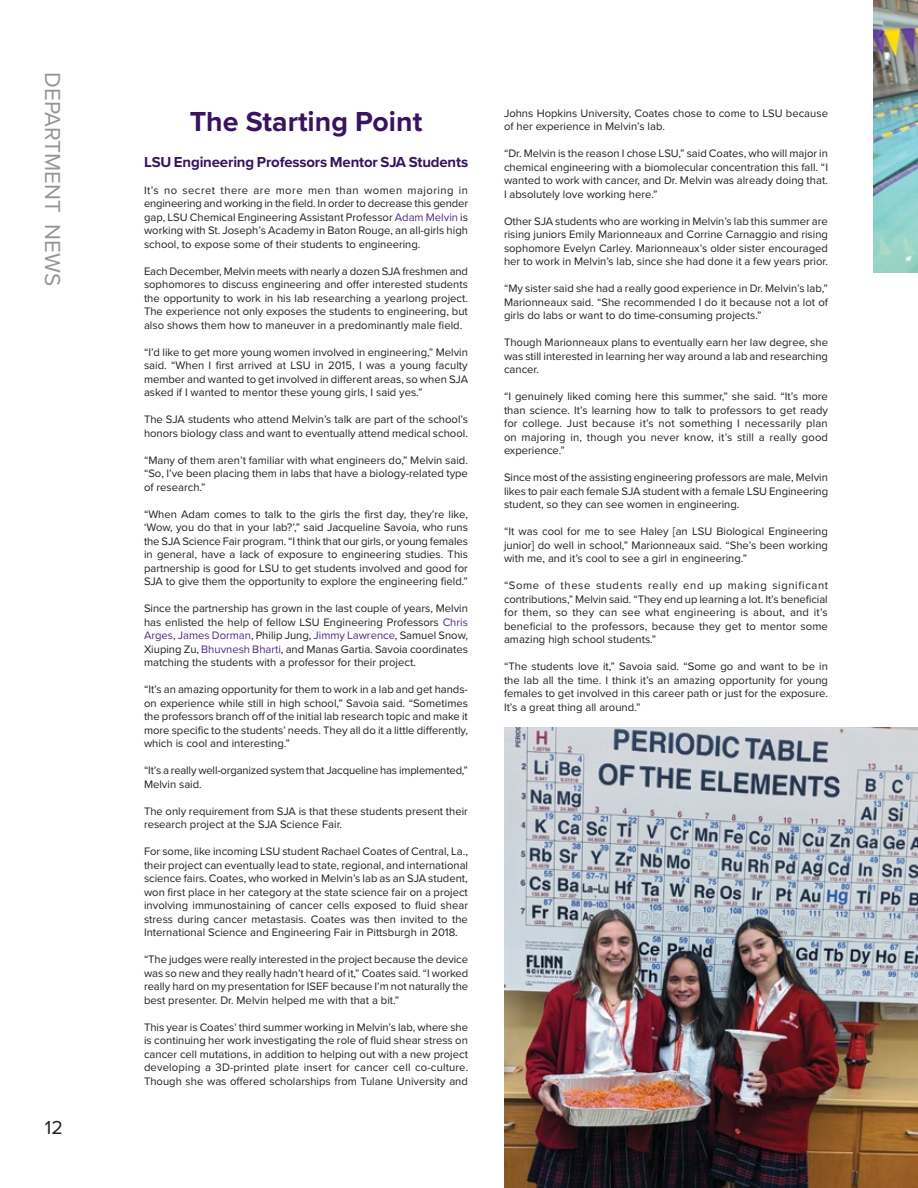
<style>
.page{position:relative;width:918px;height:1188px;background:#fff}
.page>*{position:absolute;margin:0;border:0;box-sizing:border-box;transform-origin:0 0}
.t1{font:700 28.5px "Proxima Nova";color:#381460}
.t2{font:22.5px "Proxima Nova";color:#939598}
.t3{font:19.5px "Proxima Nova";color:#231f20}
.t4{font:700 15px "Proxima Nova";letter-spacing:-.01em;color:#381460}
.t5{font:11.25px/13.5px "Proxima Nova";color:#231f20;text-align:justify}
.s1{color:#4f2984}
</style>
<div class="page">
<img style="left:873px;top:0;width:45px;height:273px">
<img style="left:504px;top:727px;width:414px;height:461px">
<p class="t2" style="left:69px;top:72px;width:216px;rotate:90deg">DEPARTMENT NEWS</p>
<h3 class="t3" style="left:45px;top:1113px;width:20px">12</h3>
<p class="t1" style="left:190px;top:100px;width:234px">The Starting Point</p>
<p class="t4" style="left:144px;top:150px;width:326px">LSU Engineering Professors Mentor SJA Students</p>
<p class="t5" style="left:144px;top:183px;width:326px">It’s no secret there are more men than women majoring in engineering and working in the field. In order to decrease this gender gap, LSU Chemical Engineering Assistant Professor <span class="s1">Adam Melvin</span> is working with St. Joseph’s Academy in Baton Rouge, an all-girls high school, to expose some of their students to engineering.</p>
<p class="t5" style="left:144px;top:264px;width:326px">Each December, Melvin meets with nearly a dozen SJA freshmen and sophomores to discuss engineering and offer interested students the opportunity to work in his lab researching a yearlong project.<br>The experience not only exposes the students to engineering, but also shows them how to maneuver in a predominantly male field.</p>
<p class="t5" style="left:144px;top:345px;width:326px">“I’d like to get more young women involved in engineering,” Melvin said. “When I first arrived at LSU in 2015, I was a young faculty member and wanted to get involved in different areas, so when SJA asked if I wanted to mentor these young girls, I said yes.”</p>
<p class="t5" style="left:144px;top:412px;width:326px">The SJA students who attend Melvin’s talk are part of the school’s honors biology class and want to eventually attend medical school.</p>
<p class="t5" style="left:144px;top:453px;width:326px">“Many of them aren’t familiar with what engineers do,” Melvin said. “So, I’ve been placing them in labs that have a biology-related type of research.”</p>
<p class="t5" style="left:144px;top:507px;width:326px">“When Adam comes to talk to the girls the first day, they’re like, ‘Wow, you do that in your lab?’,” said Jacqueline Savoia, who runs the SJA Science Fair program. “I think that our girls, or young females in general, have a lack of exposure to engineering studies. This partnership is good for LSU to get students involved and good for SJA to give them the opportunity to explore the engineering field.”</p>
<p class="t5" style="left:144px;top:601px;width:326px">Since the partnership has grown in the last couple of years, Melvin has enlisted the help of fellow LSU Engineering Professors <span class="s1">Chris Arges</span>, <span class="s1">James Dorman</span>, Philip Jung, <span class="s1">Jimmy Lawrence</span>, Samuel Snow, Xiuping Zu, <span class="s1">Bhuvnesh Bharti</span>, and Manas Gartia. Savoia coordinates matching the students with a professor for their project.</p>
<p class="t5" style="left:144px;top:682px;width:326px">“It’s an amazing opportunity for them to work in a lab and get hands&shy;on experience while still in high school,” Savoia said. “Sometimes the professors branch off of the initial lab research topic and make it more specific to the students’ needs. They all do it a little differently, which is cool and interesting.”</p>
<p class="t5" style="left:144px;top:763px;width:325px">“It’s a really well-organized system that Jacqueline has implemented,”<br>Melvin said.</p>
<p class="t5" style="left:144px;top:804px;width:325px">The only requirement from SJA is that these students present their research project at the SJA Science Fair.</p>
<p class="t5" style="left:144px;top:844px;width:326px">For some, like incoming LSU student Rachael Coates of Central, La., their project can eventually lead to state, regional, and international science fairs. Coates, who worked in Melvin’s lab as an SJA student, won first place in her category at the state science fair on a project involving immunostaining of cancer cells exposed to fluid shear stress during cancer metastasis. Coates was then invited to the International Science and Engineering Fair in Pittsburgh in 2018.</p>
<p class="t5" style="left:144px;top:952px;width:326px">“The judges were really interested in the project because the device was so new and they really hadn’t heard of it,” Coates said. “I worked really hard on my presentation for ISEF because I’m not naturally the best presenter. Dr. Melvin helped me with that a bit.”</p>
<p class="t5" style="left:144px;top:1020px;width:326px">This year is Coates’ third summer working in Melvin’s lab, where she is continuing her work investigating the role of fluid shear stress on cancer cell mutations, in addition to helping out with a new project developing a 3D-printed plate insert for cancer cell co-culture.<br>Though she was offered scholarships from Tulane University and</p>
<p class="t5" style="left:504px;top:106px;width:326px">Johns Hopkins University, Coates chose to come to LSU because of her experience in Melvin’s lab.</p>
<p class="t5" style="left:504px;top:146px;width:326px">“Dr. Melvin is the reason I chose LSU,” said Coates, who will major in chemical engineering with a biomolecular concentration this fall. “I wanted to work with cancer, and Dr. Melvin was already doing that.<br>I absolutely love working here.”</p>
<p class="t5" style="left:504px;top:214px;width:326px">Other SJA students who are working in Melvin’s lab this summer are rising juniors Emily Marionneaux and Corrine Carnaggio and rising sophomore Evelyn Carley. Marionneaux’s older sister encouraged her to work in Melvin’s lab, since she had done it a few years prior.</p>
<p class="t5" style="left:504px;top:281px;width:326px">“My sister said she had a really good experience in Dr. Melvin’s lab,” Marionneaux said. “She recommended I do it because not a lot of girls do labs or want to do time-consuming projects.”</p>
<p class="t5" style="left:504px;top:335px;width:326px">Though Marionneaux plans to eventually earn her law degree, she was still interested in learning her way around a lab and researching cancer.</p>
<p class="t5" style="left:504px;top:389px;width:326px">“I genuinely liked coming here this summer,” she said. “It’s more than science. It’s learning how to talk to professors to get ready for college. Just because it’s not something I necessarily plan on majoring in, though you never know, it’s still a really good experience.”</p>
<p class="t5" style="left:504px;top:470px;width:326px">Since most of the assisting engineering professors are male, Melvin likes to pair each female SJA student with a female LSU Engineering student, so they can see women in engineering.</p>
<p class="t5" style="left:504px;top:524px;width:326px">“It was cool for me to see Haley [an LSU Biological Engineering junior] do well in school,” Marionneaux said. “She’s been working with me, and it’s cool to see a girl in engineering.”</p>
<p class="t5" style="left:504px;top:578px;width:326px">“Some of these students really end up making significant contributions,” Melvin said. “They end up learning a lot. It’s beneficial for them, so they can see what engineering is about, and it’s beneficial to the professors, because they get to mentor some amazing high school students.”</p>
<p class="t5" style="left:504px;top:659px;width:326px">“The students love it,” Savoia said. “Some go and want to be in the lab all the time. I think it’s an amazing opportunity for young females to get involved in this career path or just for the exposure.<br>It’s a great thing all around.”</p>
</div>
